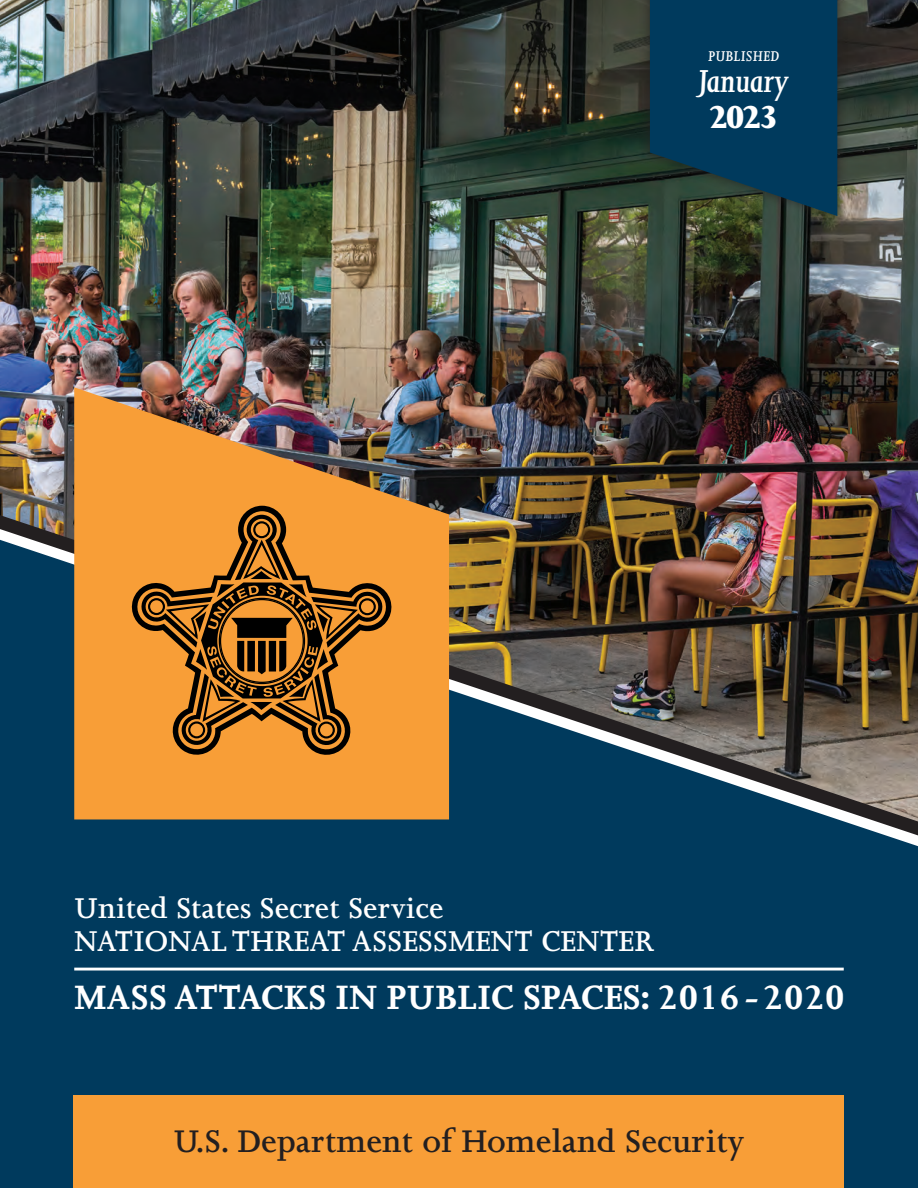
<style>
.page{position:relative;width:918px;height:1188px;background:#fff}
.page>*{position:absolute;margin:0;border:0;box-sizing:border-box;transform-origin:0 0}
.t1{font:700 45.6px "Minion Pro";color:#fff}
.t2{font:700 38.85px "Joanna MT Std";color:#fff}
.t3{font:italic 600 36.6px "Joanna MT Std";letter-spacing:-.01em;color:#fff}
.t4{font:700 36.6px "Minion Pro";color:#fff}
.t5{font:800 36.6px "Joanna MT Std";color:#fff}
.t6{font:600 36px "Joanna MT Std";color:#231f20}
.t7{font:600 33px/33px "Joanna MT Std";color:#fff}
.t8{font:italic 600 16.2px "Joanna MT Std";letter-spacing:.02em;color:#fff}
</style>
<div class="page">
<img style="left:0;top:0;width:918px;height:515px">
<div style="left:0;top:835px;width:918px;height:353px;background:#003a5d"></div>
<div style="left:73px;top:1095px;width:771px;height:93px;background:#f89e37"></div>
<img style="left:0;top:515px;width:918px;height:320px">
<hr style="left:74px;top:968px;width:770px;height:3px;background:#fff">
<img style="left:74px;top:387px;width:375px;height:432px">
<svg style="left:130px;top:506px;width:263px;height:251px;fill:#f89e37"></svg>
<svg style="left:140px;top:515px;width:244px;height:232px"></svg>
<div style="left:639px;top:0;width:210px;height:226px;background:#231f20;opacity:.75"></div>
<svg style="left:650px;top:0;width:187px;height:216px"></svg>
<p class="t8" style="left:708px;top:47px;width:72px">PUBLISHED</p>
<p class="t3" style="left:698px;top:62px;width:93px">January</p>
<p class="t5" style="left:709px;top:97px;width:71px">2023</p>
<p class="t4" style="left:703px;top:43px;width:82px">JULY</p>
<h1 class="t1" style="left:703px;top:70px;width:82px">2020</h1>
<p class="t7" style="left:74px;top:892px;width:581px">United States Secret Service<br>NATIONAL THREAT ASSESSMENT CENTER</p>
<p class="t2" style="left:74px;top:976px;width:773px">MASS ATTACKS IN PUBLIC SPACES: 2016 - 2020</p>
<p class="t6" style="left:173px;top:1121px;width:573px">U.S. Department of Homeland Security</p>
</div>
